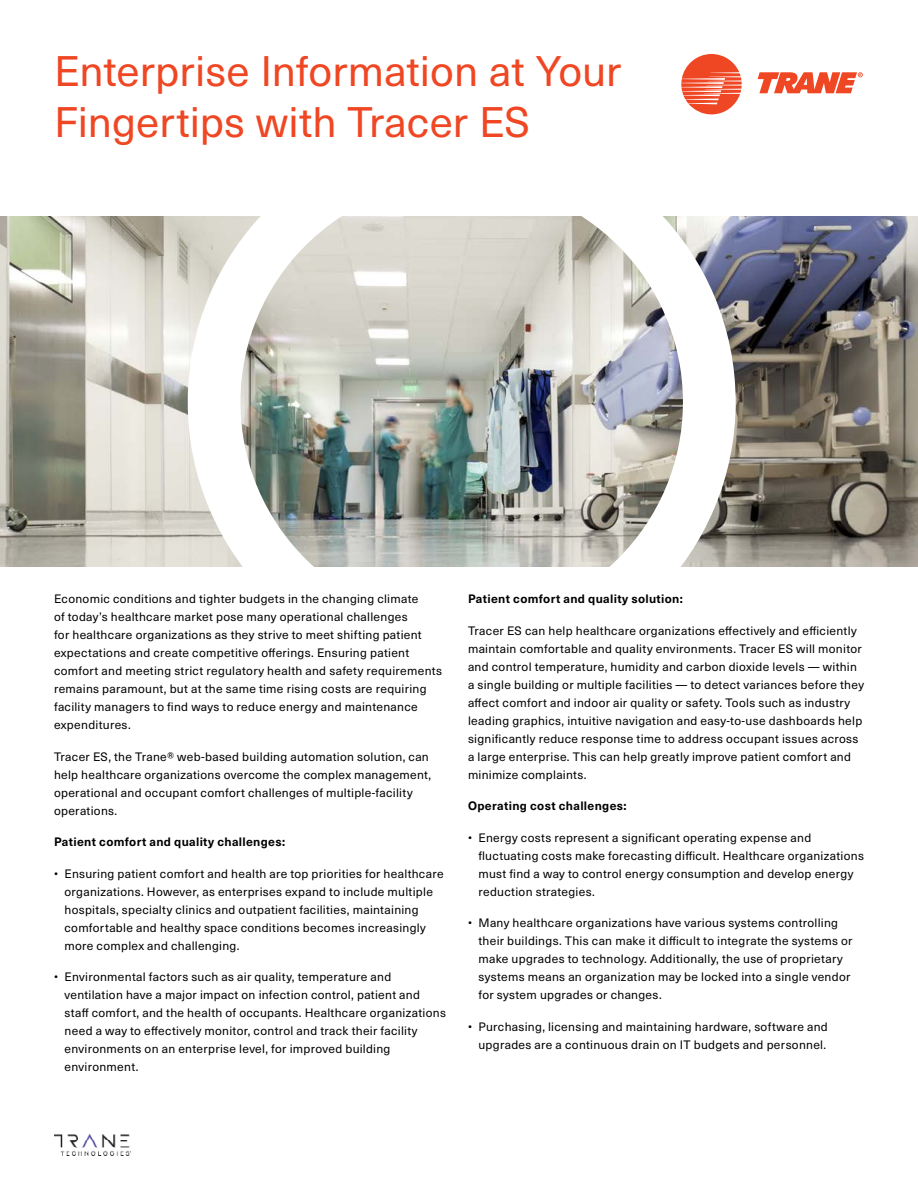
<style>
.page{position:relative;width:918px;height:1188px;background:#fff}
.page>*{position:absolute;margin:0;border:0;box-sizing:border-box;transform-origin:0 0}
.t1{font:42px/51px "Neue Haas Unica W1 G";color:#ef4623}
.t2{font:12px/18px "Neue Haas Unica W1 G";letter-spacing:.025em;color:#000}
.t3{font:700 12px "Neue Haas Unica W1 G";letter-spacing:.03em;color:#000}
</style>
<div class="page">
<svg style="left:681px;top:54px;width:61px;height:60px"></svg>
<svg style="left:758px;top:72px;width:105px;height:21px"></svg>
<img style="left:54px;top:1134px;width:77px;height:21px">
<img style="left:0;top:216px;width:918px;height:351px">
<img style="left:188px;top:216px;width:548px;height:351px">
<h1 class="t1" style="left:54px;top:43px;width:569px">Enterprise Information at Your<br>Fingertips with Tracer ES</h1>
<p class="t2" style="left:54px;top:589px;width:389px">Economic conditions and tighter budgets in the changing climate<br>of today’s healthcare market pose many operational challenges<br>for healthcare organizations as they strive to meet shifting patient expectations and create competitive offerings. Ensuring patient comfort and meeting strict regulatory health and safety requirements remains paramount, but at the same time rising costs are requiring facility managers to find ways to reduce energy and maintenance expenditures.</p>
<p class="t2" style="left:54px;top:747px;width:379px">Tracer ES, the Trane® web-based building automation solution, can help healthcare organizations overcome the complex management, operational and occupant comfort challenges of multiple-facility operations.</p>
<p class="t3" style="left:54px;top:833px;width:233px">Patient comfort and quality challenges:</p>
<p class="t2" style="left:64px;top:864px;width:381px;text-indent:-10px">• Ensuring patient comfort and health are top priorities for healthcare organizations. However, as enterprises expand to include multiple hospitals, specialty clinics and outpatient facilities, maintaining comfortable and healthy space conditions becomes increasingly more complex and challenging.</p>
<p class="t2" style="left:64px;top:967px;width:383px;text-indent:-10px">• Environmental factors such as air quality, temperature and ventilation have a major impact on infection control, patient and staff comfort, and the health of occupants. Healthcare organizations need a way to effectively monitor, control and track their facility environments on an enterprise level, for improved building environment.</p>
<p class="t3" style="left:468px;top:590px;width:216px">Patient comfort and quality solution:</p>
<p class="t2" style="left:468px;top:621px;width:398px">Tracer ES can help healthcare organizations effectively and efficiently maintain comfortable and quality environments. Tracer ES will monitor and control temperature, humidity and carbon dioxide levels — within a single building or multiple facilities — to detect variances before they affect comfort and indoor air quality or safety. Tools such as industry leading graphics, intuitive navigation and easy-to-use dashboards help significantly reduce response time to address occupant issues across a large enterprise. This can help greatly improve patient comfort and minimize complaints.</p>
<p class="t3" style="left:468px;top:797px;width:160px">Operating cost challenges:</p>
<p class="t2" style="left:478px;top:828px;width:387px;text-indent:-10px">• Energy costs represent a significant operating expense and fluctuating costs make forecasting difficult. Healthcare organizations must find a way to control energy consumption and develop energy reduction strategies.</p>
<p class="t2" style="left:478px;top:913px;width:376px;text-indent:-10px">• Many healthcare organizations have various systems controlling their buildings. This can make it difficult to integrate the systems or make upgrades to technology. Additionally, the use of proprietary systems means an organization may be locked into a single vendor for system upgrades or changes.</p>
<p class="t2" style="left:468px;top:1017px;width:361px;text-align:right">• Purchasing, licensing and maintaining hardware, software and upgrades are a continuous drain on IT budgets and personnel.</p>
</div>
